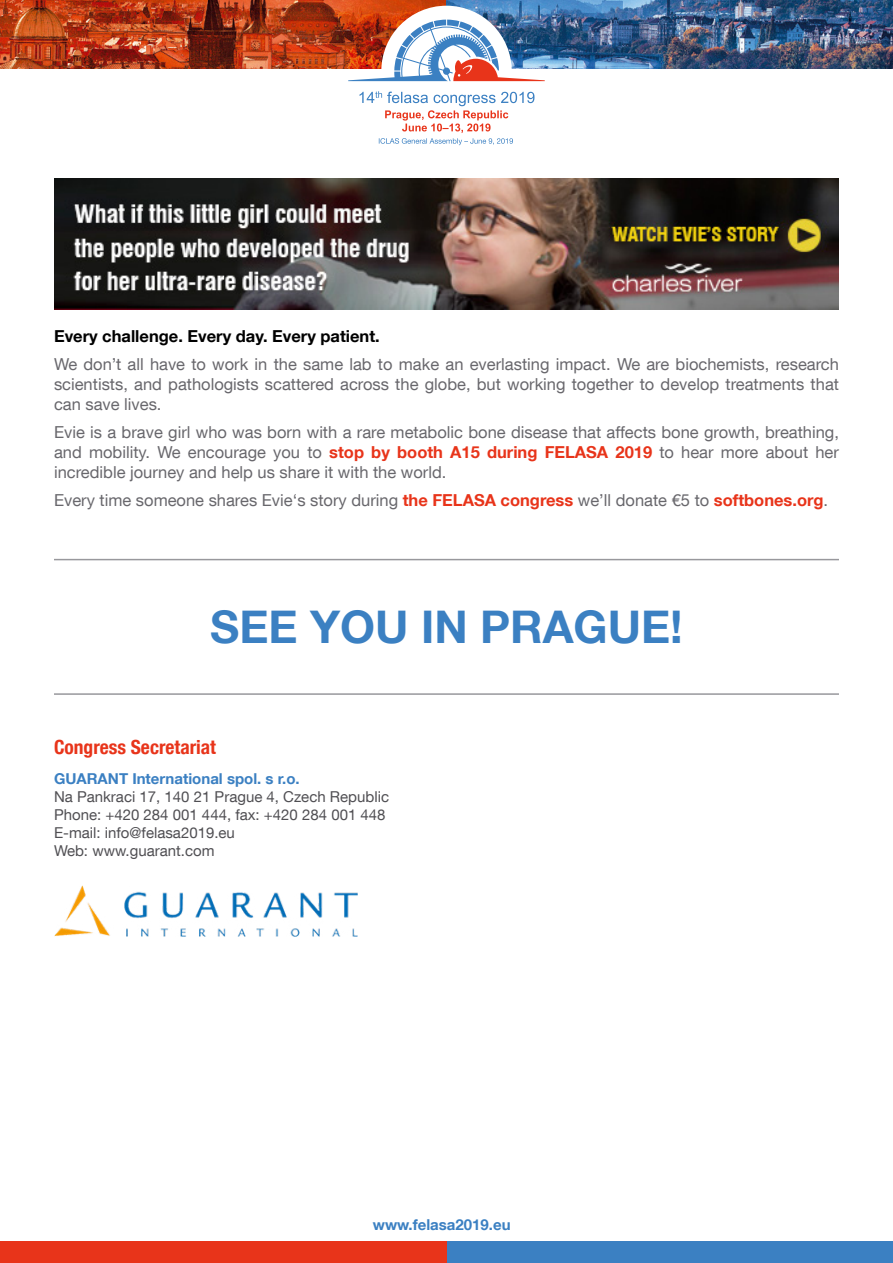
<style>
.page{position:relative;width:893px;height:1263px;background:#fff}
.page>*{position:absolute;margin:0;border:0;box-sizing:border-box;transform-origin:0 0}
.t1{font:700 45px "Helvetica Neue LT Com";color:#3b80c2}
.t2{font:700 condensed 19.5px "Helvetica Neue LT Com";color:#e8341a}
.t3{font:16.5px/19.8px "Helvetica Neue LT Com";color:#68676c;text-align:justify}
.t4{font:700 16.5px "Helvetica Neue LT Com";color:#000}
.t5{font:15px/18px "Helvetica Neue LT Com";color:#504f53}
.t6{font:700 15px "Helvetica Neue LT Com";color:#3b80c2}
.s1{font-weight:700;color:#e8341a}
</style>
<div class="page">
<div style="left:446px;top:1242px;width:447px;height:21px;background:#3b80c2"></div>
<div style="left:0;top:1242px;width:446px;height:21px;background:#e8341a"></div>
<img style="left:54px;top:886px;width:303px;height:50px">
<hr style="left:54px;top:693px;width:785px;height:2px;background:#98989c">
<hr style="left:54px;top:559px;width:785px;height:1px;background:#98989c">
<img style="left:0;top:0;width:893px;height:69px">
<div style="left:381px;top:6px;width:131px;height:130px;background:#fff;border-radius:50%"></div>
<svg style="left:348px;top:20px;width:197px;height:125px"></svg>
<img style="left:54px;top:179px;width:785px;height:130px">
<p class="t4" style="left:54px;top:325px;width:327px">Every challenge. Every day. Every patient.</p>
<p class="t3" style="left:54px;top:354px;width:786px">We don’t all have to work in the same lab to make an everlasting impact. We are biochemists, research scientists, and pathologists scattered across the globe, but working together to develop treatments that can save lives.</p>
<p class="t3" style="left:54px;top:422px;width:786px">Evie is a brave girl who was born with a rare metabolic bone disease that affects bone growth, breathing, and mobility. We encourage you to <span class="s1">stop by booth A15 during FELASA 2019</span> to hear more about her incredible journey and help us share it with the world.</p>
<p class="t3" style="left:54px;top:490px;width:776px">Every time someone shares Evie‘s story during <span class="s1">the FELASA congress</span> we’ll donate €5 to <span class="s1">softbones.org</span>.</p>
<h1 class="t1" style="left:210px;top:598px;width:474px">SEE YOU IN PRAGUE!</h1>
<p class="t2" style="left:54px;top:736px;width:164px">Congress Secretariat</p>
<p class="t6" style="left:54px;top:769px;width:247px">GUARANT International spol. s r.o.</p>
<p class="t5" style="left:54px;top:787px;width:337px">Na Pankraci 17, 140 21 Prague 4, Czech Republic Phone: +420 284 001 444, fax: +420 284 001 448<br>E-mail: info@felasa2019.eu<br>Web: www.guarant.com</p>
<p class="t6" style="left:373px;top:1215px;width:139px">www.felasa2019.eu</p>
</div>
